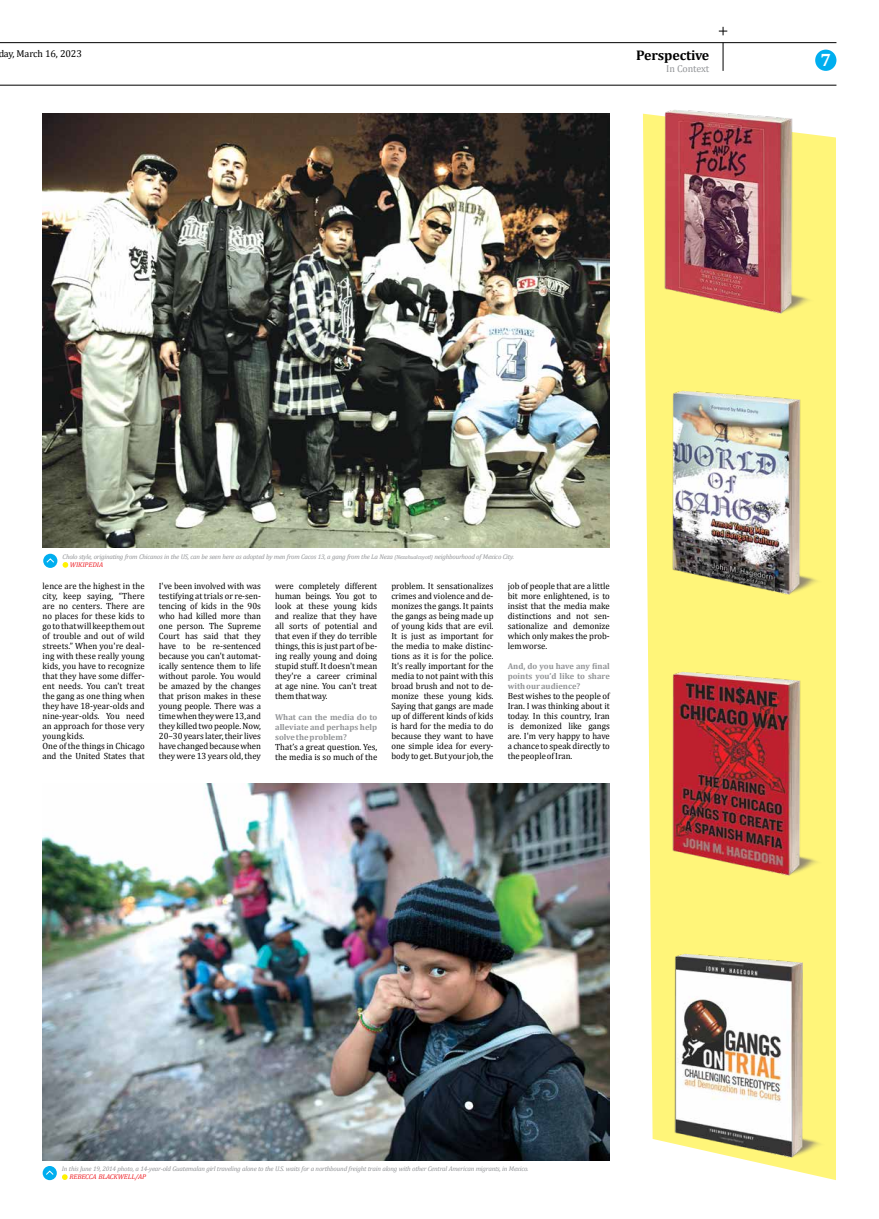
<style>
.page{position:relative;width:879px;height:1219px;background:#fff}
.page>*{position:absolute;margin:0;border:0;box-sizing:border-box;transform-origin:0 0}
.t1{font:700 18px "Cambria";color:#fff}
.t2{font:700 14px "Cambria";letter-spacing:-.01em;color:#000}
.t3{font:10px "Cambria";letter-spacing:-.01em;color:#000}
.t4{font:10px "Cambria";letter-spacing:-.01em;color:#939598}
.t5{font:9px/10px "Cambria";color:#000;text-align:justify}
.t6{font:700 8.5px/10px "Cambria";color:#939598;text-align:justify}
.t7{font:italic 6.9px "Cambria";letter-spacing:-.01em;color:#ed1d24}
.t8{font:italic 6.8px "Cambria";letter-spacing:-.03em;color:#939598}
.s1{font-size:5.7px}
</style>
<div class="page">
<div style="left:645px;top:136px;width:191px;height:779px;background:#fff579"></div>
<div style="left:815px;top:50px;width:21px;height:21px;background:#00aeef;border-radius:50%"></div>
<hr style="left:0;top:42px;width:836px;height:1px;background:#000">
<hr style="left:0;top:85px;width:836px;height:1px;background:#000">
<svg style="left:723px;top:43px;width:1px;height:28px"></svg>
<img style="left:42px;top:114px;width:567px;height:433px">
<img style="left:633px;top:84px;width:193px;height:253px">
<img style="left:645px;top:353px;width:189px;height:265px">
<img style="left:645px;top:634px;width:189px;height:265px">
<img style="left:650px;top:915px;width:186px;height:265px">
<img style="left:42px;top:784px;width:567px;height:376px">
<svg style="left:63px;top:562px;width:5px;height:6px"></svg>
<div style="left:43px;top:554px;width:14px;height:14px;background:#00aeef;border-radius:50%"></div>
<svg style="left:46px;top:558px;width:8px;height:5px"></svg>
<svg style="left:62px;top:1174px;width:6px;height:6px"></svg>
<div style="left:43px;top:1166px;width:14px;height:14px;background:#00aeef;border-radius:50%"></div>
<svg style="left:46px;top:1170px;width:8px;height:5px"></svg>
<svg style="left:719px;top:27px;width:8px;height:8px"></svg>
<p class="t3" style="left:-2px;top:48px;width:85px">day, March 16, 2023</p>
<h2 class="t2" style="left:636px;top:45px;width:75px">Perspective</h2>
<p class="t4" style="left:666px;top:62px;width:44px">In Context</p>
<h1 class="t1" style="left:820px;top:47px;width:12px">7</h1>
<p class="t8" style="left:63px;top:552px;width:453px">Cholo style, originating from Chicanos in the US, can be seen here as adopted by men from Cacos 13, a gang from the La Neza <span class="s1">(Nezahualcoyotl)</span> neighbourhood of Mexico City.</p>
<p class="t7" style="left:70px;top:560px;width:35px">WIKIPEDIA</p>
<p class="t5" style="left:43px;top:581px;width:104px;text-align:left">lence are the highest in the city, keep saying, “There are no centers. There are no places for these kids to go to that will keep them out of trouble and out of wild streets.” When you're deal&shy;ing with these really young kids, you have to recognize that they have some differ&shy;ent needs. You can't treat the gang as one thing when they have 18-year-olds and nine-year-olds. You need an approach for those very young kids.<br>One of the things in Chicago and the United States that</p>
<p class="t5" style="left:159px;top:581px;width:104px">I've been involved with was testifying at trials or re-sen&shy;tencing of kids in the 90s who had killed more than one person. The Supreme Court has said that they have to be re-sentenced because you can't automat&shy;ically sentence them to life without parole. You would be amazed by the changes that prison makes in these young people. There was a time when they were 13, and they killed two people. Now, 20–30 years later, their lives have changed because when they were 13 years old, they</p>
<p class="t5" style="left:275px;top:581px;width:104px">were completely different human beings. You got to look at these young kids and realize that they have all sorts of potential and that even if they do terrible things, this is just part of be&shy;ing really young and doing stupid stuff. It doesn't mean they're a career criminal at age nine. You can't treat them that way.</p>
<p class="t6" style="left:275px;top:712px;width:104px">What can the media do to alleviate and perhaps help solve the problem?</p>
<p class="t5" style="left:275px;top:742px;width:104px">That’s a great question. Yes, the media is so much of the</p>
<p class="t5" style="left:391px;top:581px;width:104px">problem. It sensationalizes crimes and violence and de&shy;monizes the gangs. It paints the gangs as being made up of young kids that are evil.<br>It is just as important for the media to make distinc&shy;tions as it is for the police.<br>It's really important for the media to not paint with this broad brush and not to de&shy;monize these young kids.<br>Saying that gangs are made up of different kinds of kids is hard for the media to do because they want to have one simple idea for every&shy;body to get. But your job, the</p>
<p class="t5" style="left:508px;top:581px;width:104px">job of people that are a little bit more enlightened, is to insist that the media make distinctions and not sen&shy;sationalize and demonize which only makes the prob&shy;lem worse.</p>
<p class="t6" style="left:508px;top:661px;width:104px">And, do you have any final points you’d like to share with our audience?</p>
<p class="t5" style="left:508px;top:691px;width:104px">Best wishes to the people of Iran. I was thinking about it today. In this country, Iran is demonized like gangs are. I'm very happy to have a chance to speak directly to the people of Iran.</p>
<p class="t8" style="left:62px;top:1164px;width:468px">In this June 19, 2014 photo, a 14-year-old Guatemalan girl traveling alone to the U.S. waits for a northbound freight train along with other Central American migrants, in Mexico.</p>
<p class="t7" style="left:69px;top:1172px;width:78px">REBECCA BLACKWELL/AP</p>
</div>
